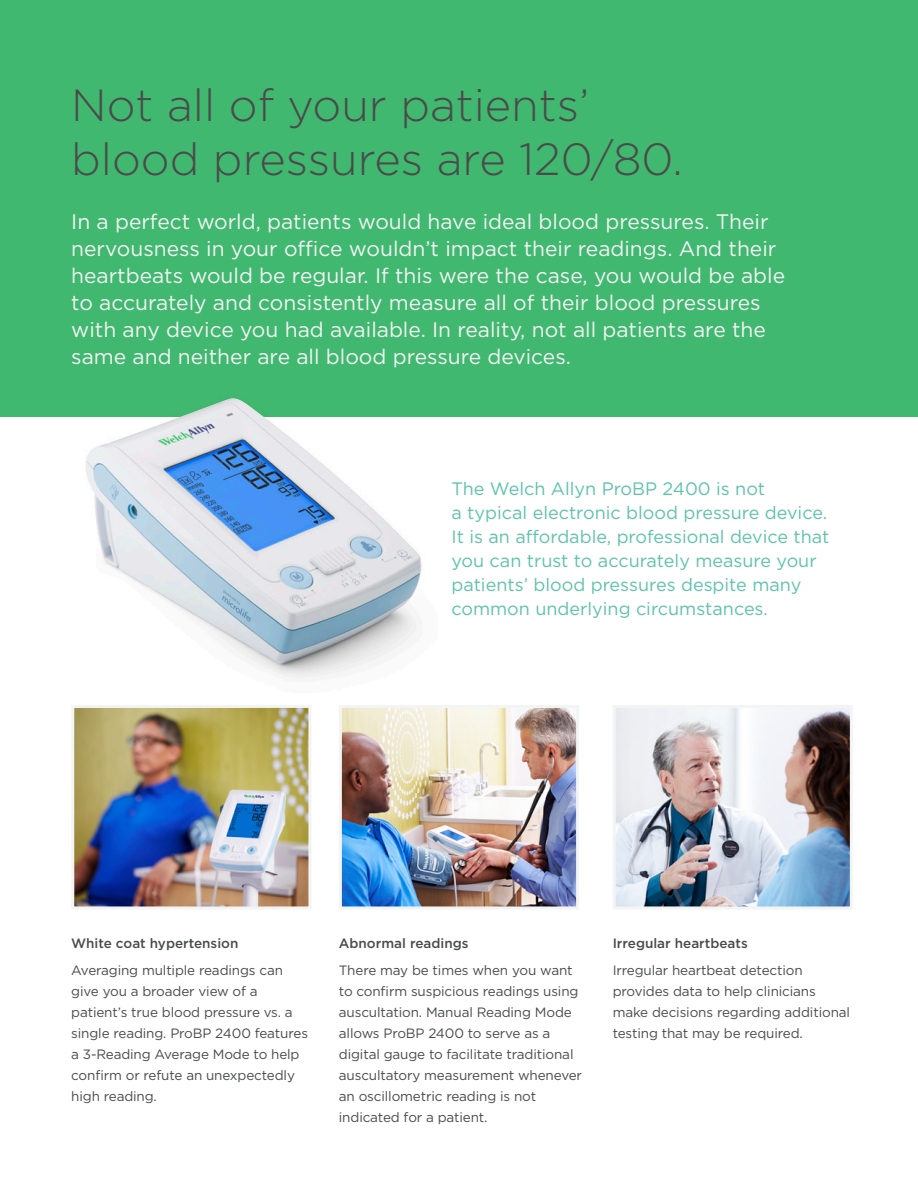
<style>
.page{position:relative;width:918px;height:1188px;background:#fff}
.page>*{position:absolute;margin:0;border:0;box-sizing:border-box;transform-origin:0 0}
.t1{font:300 45px/54px "Gotham";color:#4a4b4b}
.t2{font:21px/27px "Gotham";color:#f3f4f4}
.t3{font:18px/24px "Gotham";color:#5ec3ab}
.t4{font:13.5px/21px "Gotham";letter-spacing:-.01em;color:#4a4b4b}
.t5{font:500 13.5px "Gotham";color:#4a4b4b}
</style>
<div class="page">
<div style="left:0;top:0;width:918px;height:417px;background:#41b86f"></div>
<img style="left:617px;top:709px;width:232px;height:196px">
<div style="left:613px;top:705px;width:240px;height:204px;border:3px solid #f3f4f4"></div>
<img style="left:343px;top:709px;width:232px;height:196px">
<div style="left:339px;top:705px;width:240px;height:204px;border:3px solid #f3f4f4"></div>
<img style="left:75px;top:709px;width:232px;height:196px">
<div style="left:71px;top:705px;width:240px;height:204px;border:3px solid #f3f4f4"></div>
<img style="left:71px;top:563px;width:482px;height:146px">
<img style="left:86px;top:398px;width:335px;height:265px">
<p class="t1" style="left:71px;top:76px;width:613px">Not all of your patients’ blood pressures are 120/80.</p>
<p class="t2" style="left:71px;top:207px;width:715px">In a perfect world, patients would have ideal blood pressures. Their nervousness in your office wouldn’t impact their readings. And their heartbeats would be regular. If this were the case, you would be able to accurately and consistently measure all of their blood pressures with any device you had available. In reality, not all patients are the same and neither are all blood pressure devices.</p>
<p class="t3" style="left:451px;top:476px;width:380px">The Welch Allyn ProBP 2400 is not<br>a typical electronic blood pressure device.<br>It is an affordable, professional device that you can trust to accurately measure your patients’ blood pressures despite many common underlying circumstances.</p>
<p class="t5" style="left:71px;top:934px;width:169px">White coat hypertension</p>
<p class="t4" style="left:71px;top:960px;width:238px">Averaging multiple readings can give you a broader view of a patient’s true blood pressure vs. a single reading. ProBP 2400 features a 3-Reading Average Mode to help confirm or refute an unexpectedly high reading.</p>
<p class="t5" style="left:339px;top:934px;width:131px">Abnormal readings</p>
<p class="t4" style="left:339px;top:960px;width:245px">There may be times when you want to confirm suspicious readings using auscultation. Manual Reading Mode allows ProBP 2400 to serve as a digital gauge to facilitate traditional auscultatory measurement whenever an oscillometric reading is not indicated for a patient.</p>
<p class="t5" style="left:613px;top:934px;width:137px">Irregular heartbeats</p>
<p class="t4" style="left:613px;top:960px;width:239px">Irregular heartbeat detection provides data to help clinicians make decisions regarding additional testing that may be required.</p>
</div>
